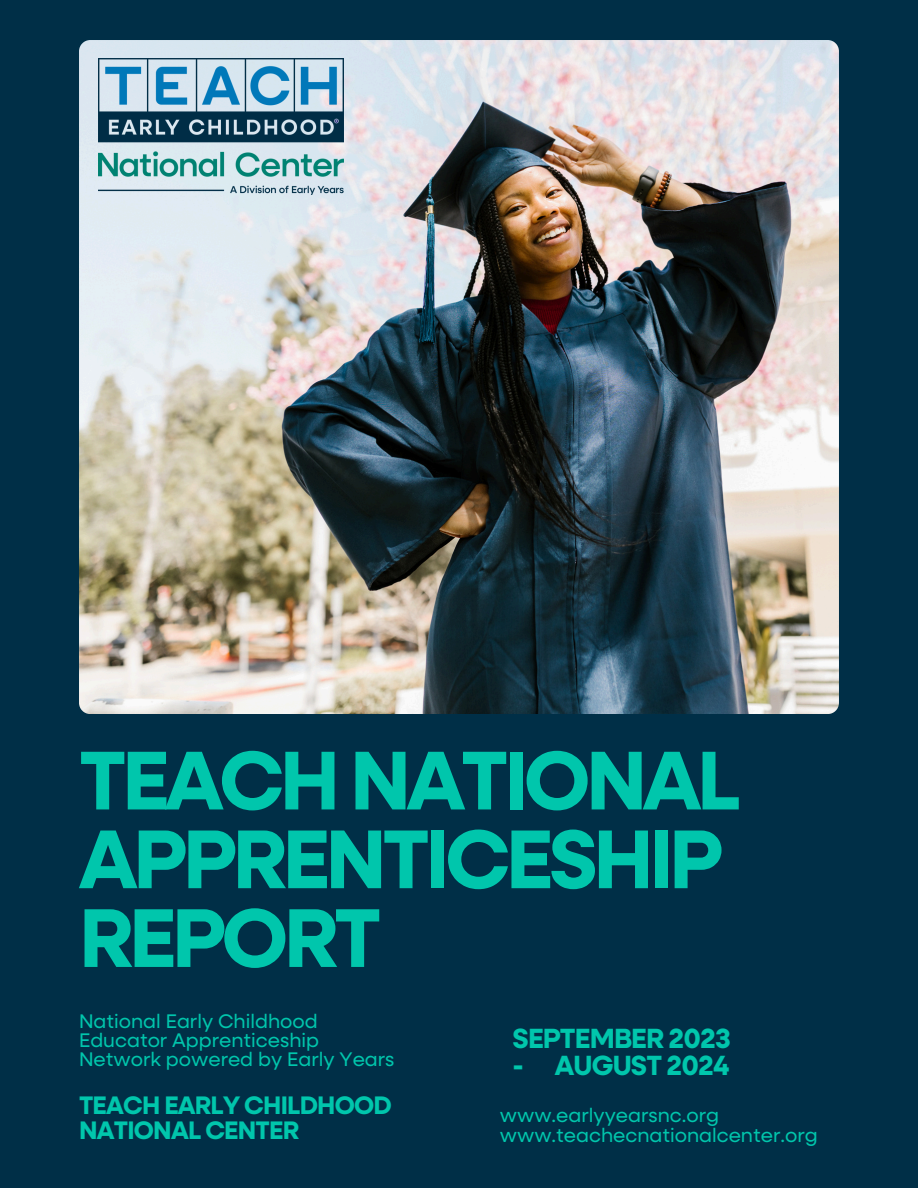
<style>
.page{position:relative;width:918px;height:1188px;background:#002f47}
.page>*{position:absolute;margin:0;border:0;box-sizing:border-box;transform-origin:0 0}
.t1{font:700 83.55px/78.8px "Neulis Sans";letter-spacing:-.05em;color:#00c6ac}
.t2{font:700 27.9px "Neulis Sans";letter-spacing:-.03em;color:#00c6ac}
.t3{font:700 25.35px/25.3px "Neulis Sans";letter-spacing:-.03em;color:#00c6ac}
.t4{font:19.8px/19px "Neulis Sans";color:#00c6ac}
</style>
<div class="page">
<img style="left:79px;top:40px;width:760px;height:674px;border-radius:11px">
<img style="left:99px;top:58px;width:245px;height:136px">
<p class="t1" style="left:79px;top:747px;width:663px">TEACH NATIONAL<br>APPRENTICESHIP<br>REPORT</p>
<p class="t4" style="left:79px;top:1013px;width:317px">National Early Childhood<br>Educator Apprenticeship<br>Network powered by Early Years</p>
<p class="t3" style="left:79px;top:1094px;width:314px">TEACH EARLY CHILDHOOD<br>NATIONAL CENTER</p>
<h1 class="t2" style="left:513px;top:1027px;width:220px">SEPTEMBER 2023</h1>
<h1 class="t2" style="left:513px;top:1054px;width:219px">- AUGUST 2024</h1>
<h2 class="t4" style="left:500px;top:1107px;width:221px">www.earlyyearsnc.org</h2>
<h2 class="t4" style="left:500px;top:1127px;width:319px">www.teachecnationalcenter.org</h2>
</div>
